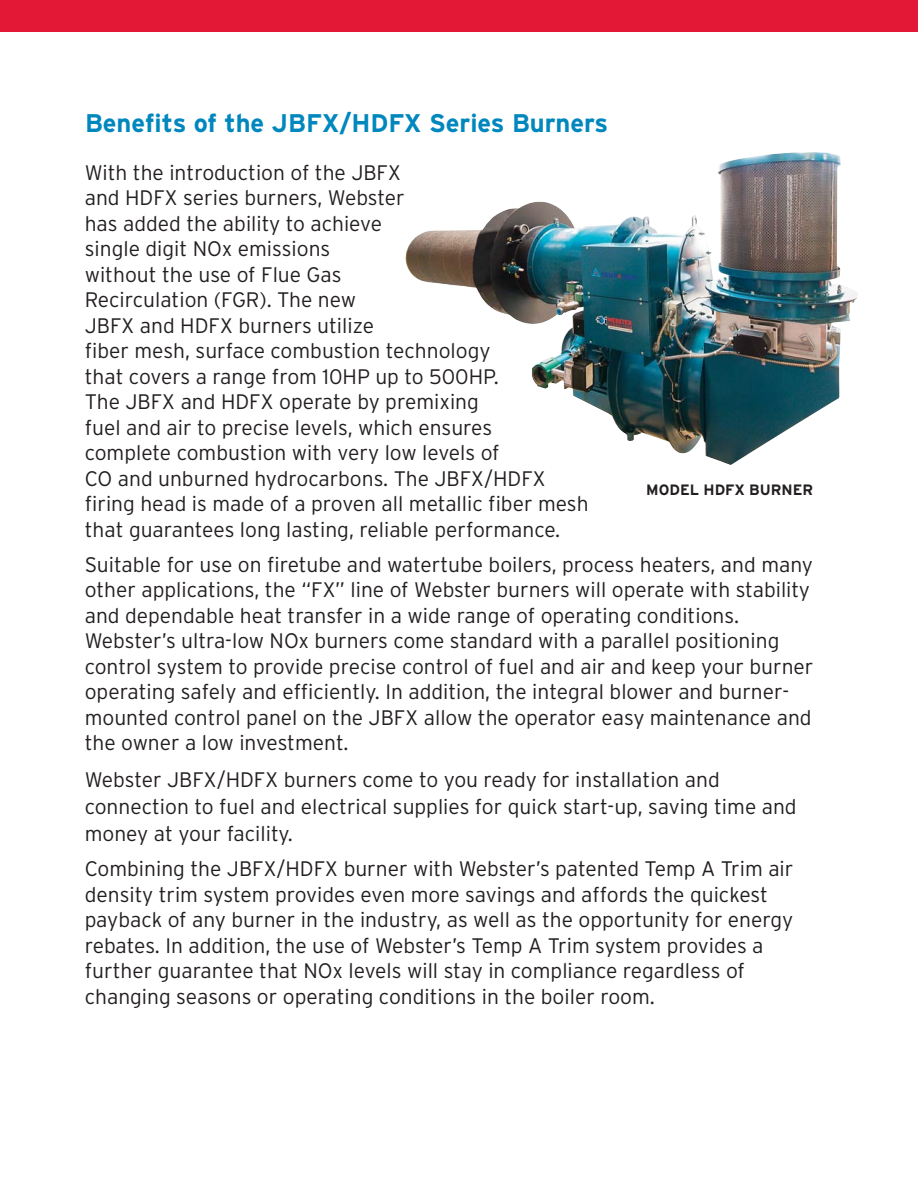
<style>
.page{position:relative;width:918px;height:1188px;background:#fff}
.page>*{position:absolute;margin:0;border:0;box-sizing:border-box;transform-origin:0 0}
.t1{font:700 25.5px "Interstate";color:#0087be}
.t2{font:300 21px/25.5px "Interstate";color:#231f20}
.t3{font:700 15px "Interstate";color:#231f20}
</style>
<div class="page">
<div style="left:0;top:0;width:918px;height:32px;background:#e31836"></div>
<img style="left:405px;top:152px;width:453px;height:313px">
<p class="t1" style="left:85px;top:114px;width:525px">Benefits of the JBFX/HDFX Series Burners</p>
<p class="t2" style="left:85px;top:161px;width:505px">With the introduction of the JBFX<br>and HDFX series burners, Webster<br>has added the ability to achieve<br>single digit NOx emissions<br>without the use of Flue Gas<br>Recirculation (FGR). The new<br>JBFX and HDFX burners utilize<br>fiber mesh, surface combustion technology<br>that covers a range from 10HP up to 500HP.<br>The JBFX and HDFX operate by premixing<br>fuel and air to precise levels, which ensures<br>complete combustion with very low levels of<br>CO and unburned hydrocarbons. The JBFX/HDFX firing head is made of a proven all metallic fiber mesh that guarantees long lasting, reliable performance.</p>
<p class="t2" style="left:85px;top:553px;width:730px">Suitable for use on firetube and watertube boilers, process heaters, and many other applications, the “FX” line of Webster burners will operate with stability and dependable heat transfer in a wide range of operating conditions.<br>Webster’s ultra-low NOx burners come standard with a parallel positioning control system to provide precise control of fuel and air and keep your burner operating safely and efficiently. In addition, the integral blower and burner&shy;mounted control panel on the JBFX allow the operator easy maintenance and the owner a low investment.</p>
<p class="t2" style="left:85px;top:768px;width:713px;line-height:27px">Webster JBFX/HDFX burners come to you ready for installation and connection to fuel and electrical supplies for quick start-up, saving time and money at your facility.</p>
<p class="t2" style="left:85px;top:858px;width:710px">Combining the JBFX/HDFX burner with Webster’s patented Temp A Trim air density trim system provides even more savings and affords the quickest payback of any burner in the industry, as well as the opportunity for energy rebates. In addition, the use of Webster’s Temp A Trim system provides a further guarantee that NOx levels will stay in compliance regardless of changing seasons or operating conditions in the boiler room.</p>
<p class="t3" style="left:646px;top:484px;width:168px">MODEL HDFX BURNER</p>
</div>
